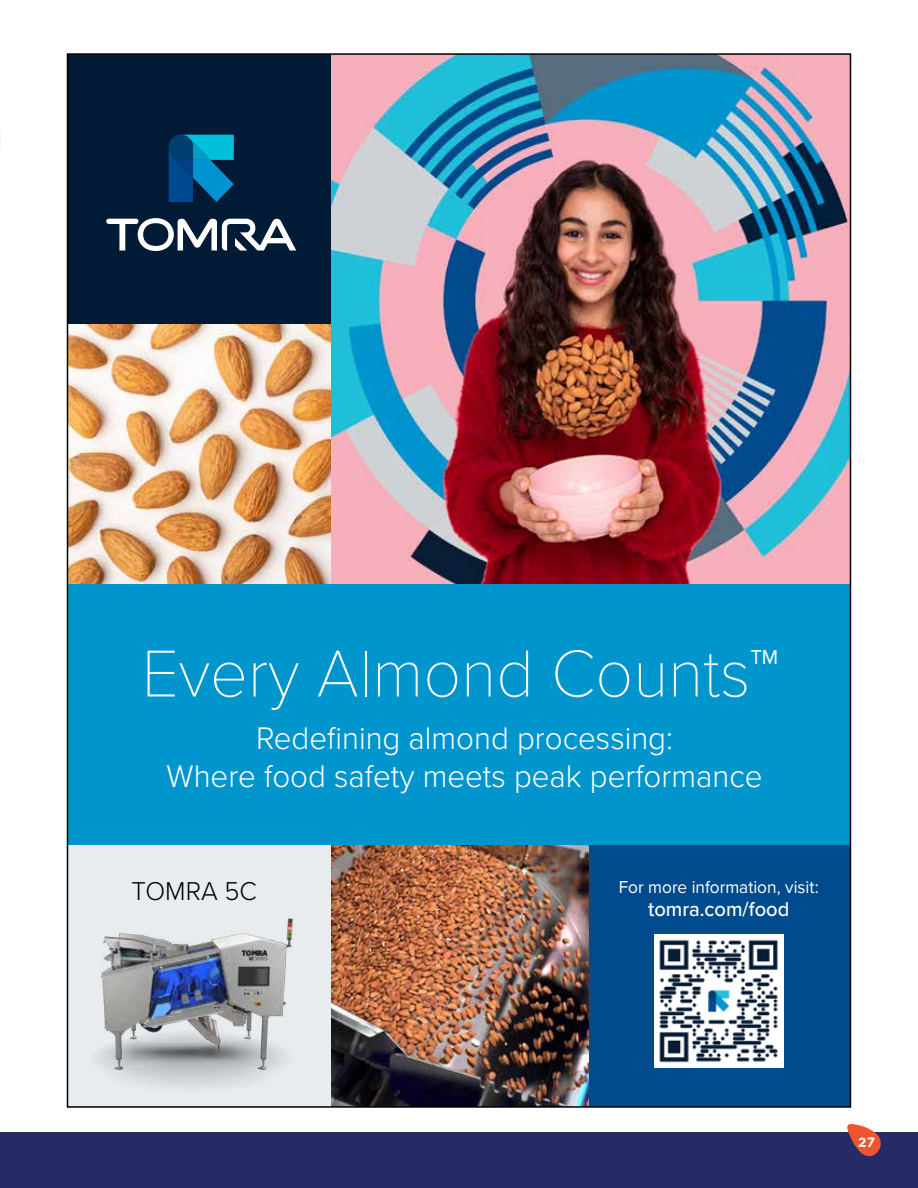
<style>
.page{position:relative;width:918px;height:1188px;background:#fff}
.page>*{position:absolute;margin:0;border:0;box-sizing:border-box;transform-origin:0 0}
.t1{font:100 68.7px "Proxima Nova T";color:#fff}
.t2{font:300 32.4px/38.8px "Proxima Nova";color:#fff;text-align:center}
.t3{font:300 26.7px "Proxima Nova";color:#000}
.t4{font:500 20.85px "Proxima Nova";color:#fff}
.t5{font:20.85px "Proxima Nova";color:#fff}
.t6{font:17.85px "Proxima Nova";color:#fff}
.t7{font:700 13.5px "Gotham";color:#fff}
</style>
<div class="page">
<div style="left:0;top:1133px;width:918px;height:55px;background:#262b66"></div>
<svg style="left:846px;top:1124px;width:38px;height:33px"></svg>
<img style="left:331px;top:56px;width:517px;height:528px">
<img style="left:331px;top:845px;width:258px;height:260px">
<img style="left:70px;top:323px;width:261px;height:261px">
<div style="left:68px;top:584px;width:782px;height:261px;background:#0096cd"></div>
<div style="left:589px;top:845px;width:261px;height:262px;background:#004b8d"></div>
<div style="left:68px;top:845px;width:263px;height:262px;background:#e8ecef"></div>
<img style="left:98px;top:918px;width:196px;height:169px">
<img style="left:654px;top:934px;width:129px;height:133px">
<div style="left:68px;top:54px;width:263px;height:269px;background:#011a35"></div>
<svg style="left:168px;top:135px;width:66px;height:67px"></svg>
<svg style="left:106px;top:218px;width:190px;height:33px"></svg>
<h1 class="t1" style="left:142px;top:622px;width:610px">Every Almond Counts</h1>
<p class="t5" style="left:750px;top:641px;width:29px">TM</p>
<p class="t2" style="left:167px;top:717px;width:598px">Redefining almond processing:<br>Where food safety meets peak performance</p>
<p class="t3" style="left:132px;top:871px;width:127px">TOMRA 5C</p>
<p class="t6" style="left:619px;top:874px;width:202px">For more information, visit:</p>
<p class="t4" style="left:648px;top:893px;width:143px">tomra.com/food</p>
<p class="t7" style="left:858px;top:1134px;width:18px">27</p>
</div>
